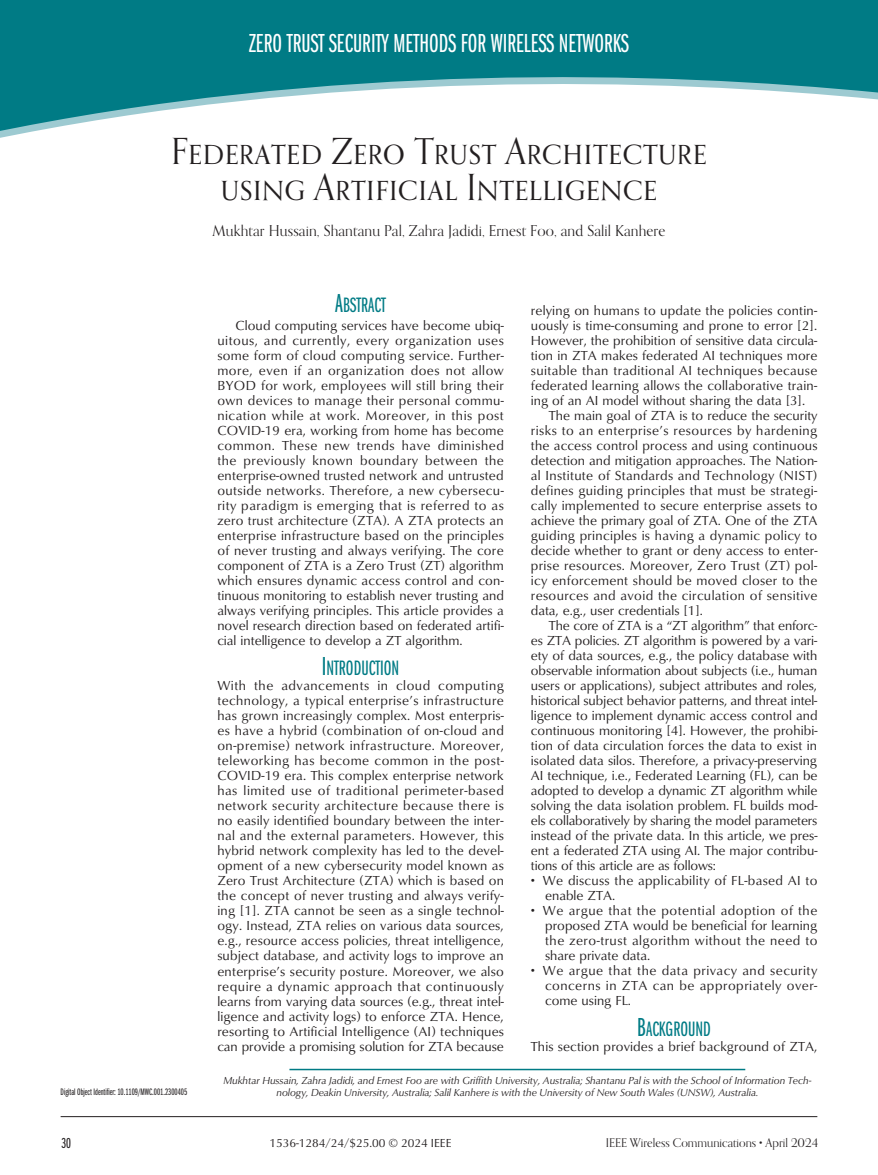
<style>
.page{position:relative;width:878px;height:1175px;background:#fff}
.page>*{position:absolute;margin:0;border:0;box-sizing:border-box;transform-origin:0 0}
.t1{font:36px/36px "Orpheus Pro";color:#231f20;text-align:center}
.t2{font:27px "Franklin Gothic URW Ext Com D Boo";color:#fff}
.t3{font:21.6px "Franklin Gothic URW Ext Com D Boo SC800";color:#007b85}
.t4{font:15px "Orpheus Pro";letter-spacing:.01em;color:#231f20}
.t5{font:15px "Franklin Gothic URW Ext Com D Boo";color:#231f20}
.t6{font:13.5px/15px "Classico URW";letter-spacing:.005em;color:#231f20;text-align:justify}
.t7{font:13.5px/15px "Classico URW";letter-spacing:.025em;color:#231f20}
.t8{font:13.5px "Classico URW";letter-spacing:.03em;color:#231f20}
.t9{font:13.5px "Classico URW";letter-spacing:.035em;color:#231f20}
.t10{font:12px "Orpheus Pro";color:#231f20}
.t11{font:12px "Classico URW";color:#231f20}
.t12{font:italic 10.5px "Classico URW";color:#231f20}
.t13{font:9.75px "Franklin Gothic URW Ext Com D Boo";color:#231f20}
.s1{font-size:27px}
</style>
<div class="page">
<hr style="left:61px;top:1115px;width:756px;height:1px;background:#231f20">
<svg style="left:0;top:0;width:877px;height:134px;fill:#007b85"></svg>
<hr style="left:289px;top:1068px;width:456px;height:2px;background:#007b85">
<h2 class="t2" style="left:249px;top:29px;width:381px">ZERO TRUST SECURITY METHODS FOR WIRELESS NETWORKS</h2>
<h1 class="t1" style="left:171px;top:132px;width:537px">Federated Zero Trust Architecture using ArtiFicial Intelligence</h1>
<p class="t4" style="left:212px;top:221px;width:454px">Mukhtar Hussain, Shantanu Pal, Zahra Jadidi, Ernest Foo, and Salil Kanhere</p>
<h3 class="t3" style="left:335px;top:293px;width:52px"><span class="s1">A</span>BSTRACT</h3>
<p class="t6" style="left:217px;top:317px;width:288px;text-indent:18px">Cloud computing services have become ubiq&shy;uitous, and currently, every organization uses some form of cloud computing service. Further&shy;more, even if an organization does not allow BYOD for work, employees will still bring their own devices to manage their personal commu&shy;nication while at work. Moreover, in this post COVID-19 era, working from home has become common. These new trends have diminished the previously known boundary between the enterprise-owned trusted network and untrusted outside networks. Therefore, a new cybersecu&shy;rity paradigm is emerging that is referred to as zero trust architecture (ZTA). A ZTA protects an enterprise infrastructure based on the principles of never trusting and always verifying. The core component of ZTA is a Zero Trust (ZT) algorithm which ensures dynamic access control and con&shy;tinuous monitoring to establish never trusting and always verifying principles. This article provides a novel research direction based on federated artifi&shy;cial intelligence to develop a ZT algorithm.</p>
<h3 class="t3" style="left:322px;top:656px;width:79px"><span class="s1">I</span>NTRODUCTION</h3>
<p class="t6" style="left:217px;top:677px;width:288px">With the advancements in cloud computing technology, a typical enterprise’s infrastructure has grown increasingly complex. Most enterpris&shy;es have a hybrid (combination of on-cloud and on-premise) network infrastructure. Moreover, teleworking has become common in the post-COVID-19 era. This complex enterprise network has limited use of traditional perimeter-based network security architecture because there is no easily identified boundary between the inter&shy;nal and the external parameters. However, this hybrid network complexity has led to the devel&shy;opment of a new cybersecurity model known as Zero Trust Architecture (ZTA) which is based on the concept of never trusting and always verify&shy;ing [1]. ZTA cannot be seen as a single technol&shy;ogy. Instead, ZTA relies on various data sources, e.g., resource access policies, threat intelligence, subject database, and activity logs to improve an enterprise’s security posture. Moreover, we also require a dynamic approach that continuously learns from varying data sources (e.g., threat intel&shy;ligence and activity logs) to enforce ZTA. Hence, resorting to Artificial Intelligence (AI) techniques can provide a promising solution for ZTA because</p>
<p class="t6" style="left:530px;top:302px;width:288px">relying on humans to update the policies contin-</p>
<p class="t6" style="left:530px;top:317px;width:287px">uously is time-consuming and prone to error [2].</p>
<p class="t6" style="left:530px;top:332px;width:288px">However, the prohibition of sensitive data circula-</p>
<p class="t6" style="left:530px;top:347px;width:288px">tion in ZTA makes federated AI techniques more</p>
<p class="t8" style="left:530px;top:360px;width:288px">suitable than traditional AI techniques because</p>
<p class="t6" style="left:530px;top:377px;width:288px">federated learning allows the collaborative train-</p>
<p class="t6" style="left:530px;top:392px;width:276px">ing of an AI model without sharing the data [3].</p>
<p class="t6" style="left:548px;top:407px;width:270px">The main goal of ZTA is to reduce the security</p>
<p class="t9" style="left:530px;top:420px;width:288px">risks to an enterprise’s resources by hardening</p>
<p class="t6" style="left:530px;top:437px;width:288px">the access control process and using continuous</p>
<p class="t6" style="left:530px;top:452px;width:288px">detection and mitigation approaches. The Nation-</p>
<p class="t7" style="left:530px;top:467px;width:288px">al Institute of Standards and Technology (NIST)</p>
<p class="t7" style="left:530px;top:482px;width:288px">defines guiding principles that must be strategi-</p>
<p class="t6" style="left:530px;top:497px;width:288px">cally implemented to secure enterprise assets to</p>
<p class="t6" style="left:530px;top:512px;width:288px">achieve the primary goal of ZTA. One of the ZTA</p>
<p class="t7" style="left:530px;top:527px;width:288px">guiding principles is having a dynamic policy to</p>
<p class="t6" style="left:530px;top:542px;width:288px">decide whether to grant or deny access to enter-</p>
<p class="t7" style="left:530px;top:557px;width:288px">prise resources. Moreover, Zero Trust (ZT) pol-</p>
<p class="t7" style="left:530px;top:572px;width:288px">icy enforcement should be moved closer to the</p>
<p class="t8" style="left:530px;top:585px;width:288px">resources and avoid the circulation of sensitive</p>
<p class="t6" style="left:530px;top:602px;width:173px">data, e.g., user credentials [1].</p>
<p class="t6" style="left:548px;top:617px;width:270px">The core of ZTA is a “ZT algorithm” that enforc-</p>
<p class="t6" style="left:530px;top:632px;width:288px">es ZTA policies. ZT algorithm is powered by a vari-</p>
<p class="t6" style="left:530px;top:647px;width:288px">ety of data sources, e.g., the policy database with</p>
<p class="t6" style="left:530px;top:662px;width:288px">observable information about subjects (i.e., human</p>
<p class="t6" style="left:530px;top:677px;width:287px">users or applications), subject attributes and roles,</p>
<p class="t6" style="left:530px;top:692px;width:288px">historical subject behavior patterns, and threat intel-</p>
<p class="t6" style="left:530px;top:707px;width:288px">ligence to implement dynamic access control and</p>
<p class="t6" style="left:530px;top:722px;width:288px">continuous monitoring [4]. However, the prohibi-</p>
<p class="t6" style="left:530px;top:737px;width:288px">tion of data circulation forces the data to exist in</p>
<p class="t6" style="left:530px;top:752px;width:287px">isolated data silos. Therefore, a privacy-preserving</p>
<p class="t6" style="left:530px;top:767px;width:288px">AI technique, i.e., Federated Learning (FL), can be</p>
<p class="t6" style="left:530px;top:782px;width:288px">adopted to develop a dynamic ZT algorithm while</p>
<p class="t6" style="left:530px;top:797px;width:288px">solving the data isolation problem. FL builds mod-</p>
<p class="t6" style="left:530px;top:812px;width:288px">els collaboratively by sharing the model parameters</p>
<p class="t6" style="left:530px;top:827px;width:288px">instead of the private data. In this article, we pres-</p>
<p class="t6" style="left:530px;top:842px;width:288px">ent a federated ZTA using AI. The major contribu-</p>
<p class="t6" style="left:530px;top:857px;width:186px">tions of this article are as follows:</p>
<p class="t7" style="left:545px;top:872px;width:273px;text-indent:-14px">• We discuss the applicability of FL-based AI to enable ZTA.</p>
<p class="t6" style="left:545px;top:902px;width:274px;text-indent:-14px">• We argue that the potential adoption of the proposed ZTA would be beneficial for learning the zero-trust algorithm without the need to share private data.</p>
<p class="t6" style="left:545px;top:962px;width:273px;text-indent:-14px">• We argue that the data privacy and security concerns in ZTA can be appropriately over&shy;come using FL.</p>
<h3 class="t3" style="left:637px;top:1016px;width:75px"><span class="s1">B</span>ACKGROUND</h3>
<p class="t6" style="left:530px;top:1037px;width:288px">This section provides a brief background of ZTA,</p>
<p class="t12" style="left:223px;top:1072px;width:589px">Mukhtar Hussain, Zahra Jadidi, and Ernest Foo are with Griffith University, Australia; Shantanu Pal is with the School of Information Tech-</p>
<p class="t13" style="left:61px;top:1086px;width:128px">Digital Object Identifier: 10.1109/MWC.001.2300405</p>
<p class="t12" style="left:276px;top:1084px;width:483px">nology, Deakin University, Australia; Salil Kanhere is with the University of New South Wales (UNSW), Australia.</p>
<p class="t5" style="left:61px;top:1134px;width:11px">30</p>
<p class="t11" style="left:269px;top:1133px;width:183px">1536-1284/24/$25.00 © 2024 IEEE</p>
<p class="t10" style="left:605px;top:1135px;width:214px">IEEE Wireless Communications • April 2024</p>
</div>
